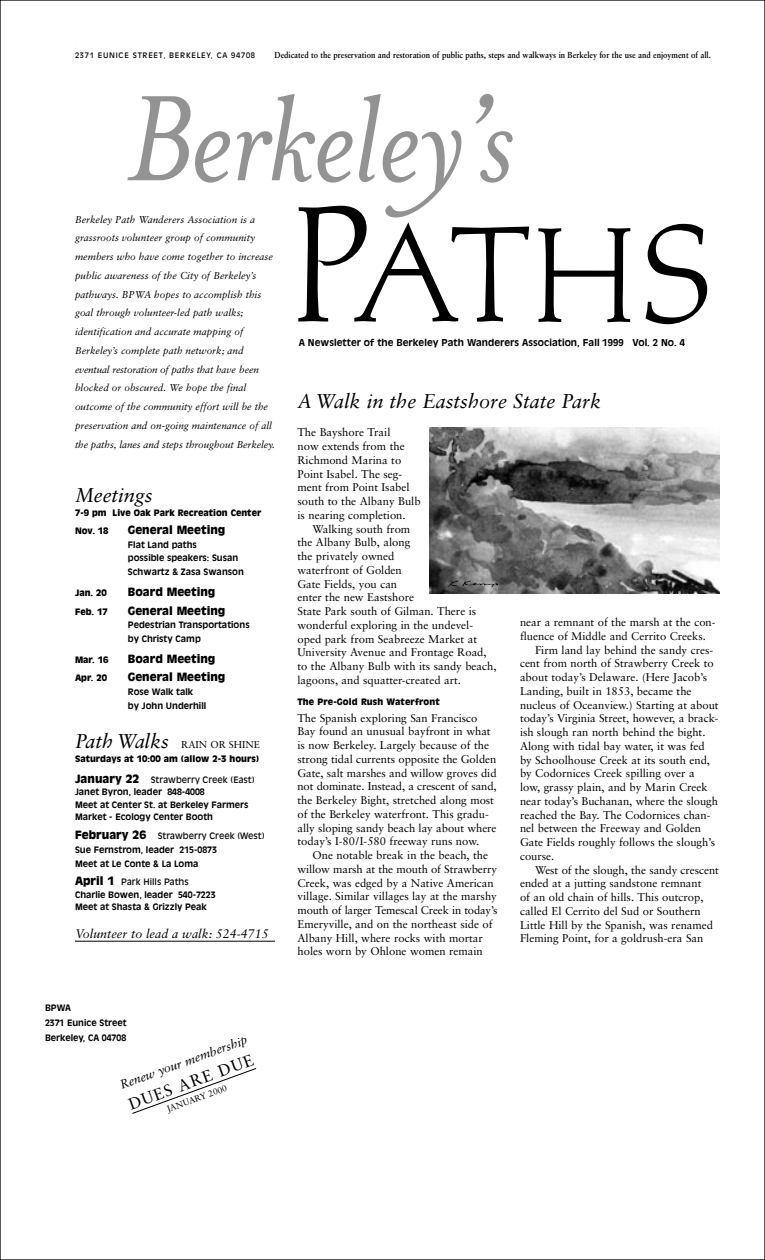
<style>
.page{position:relative;width:765px;height:1260px;background:#fff}
.page>*{position:absolute;margin:0;border:0;box-sizing:border-box;transform-origin:0 0}
.t1{font:italic 140px/141.2px "Mrs Eaves Smart Lig";letter-spacing:-.025em;color:#939393}
.Head{font:italic 20px "Sabon";color:#000}
.Head-2{font:16.25px "Sabon";color:#000}
.Head-3{font:italic 12.5px "Sabon";color:#000}
.BODY_no_indent{font:11.25px/13.8px "Sabon";color:#000}
._2__SUB_2_sans{font:900 11.25px "Antique Olive";color:#000}
.t2{font:italic 10px/18.8px "Sabon";color:#000}
.Head-4{font:10px "Sabon";color:#000}
.t3{font:700 9.38px "Antique Olive";letter-spacing:.005em;color:#000}
.Walks_Body_no_indent{font:700 8.75px/12.5px "Antique Olive";color:#000}
.t4{font:700 8.75px "Sabon";color:#000;scale:.9 1}
._2__SUB_2_sans-2{font:700 8.75px/13.8px "Antique Olive";color:#000}
._2__SUB_2_sans-3{font:900 8.75px "Antique Olive";color:#000}
.Walks_SUB_1st{font:8.75px "Antique Olive";color:#000}
.SUB_1_sans{font:700 8.75px/13.8px "Antique Olive";color:#000}
.Head-5{font:900 8.75px "Antique Olive";color:#000}
.SUB_1_sans-2{font:8.75px "Antique Olive";color:#000}
.SUBHEAD{font:900 8.75px "Antique Olive";letter-spacing:.015em;color:#000}
.Head-6{font:8.75px "Sabon";color:#000}
.t5{font:7.5px "Antique Olive";letter-spacing:.1em;color:#000}
.s1{font-family:"Michelangelo";font-style:normal;font-size:171.25px;color:#000}
.s2{font-family:"Michelangelo";font-style:normal;color:#000}
.s3{font-family:"Michelangelo";font-style:normal;font-size:142.5px;color:#000}
.s4{font-style:italic;font-size:20px}
.s5{font-weight:900;font-size:11.25px}
</style>
<div class="page">
<img style="left:430px;top:428px;width:290px;height:166px">
<hr style="left:75px;top:941px;width:200px;height:1px;background:#000">
<svg style="left:132px;top:1068px;width:125px;height:46px"></svg>
<svg style="left:448px;top:580px;width:50px;height:7px"></svg>
<p class="t5" style="left:75px;top:51px;width:182px">2371 EUNICE STREET, BERKELEY, CA 94708</p>
<p class="t4" style="left:275px;top:49px;width:486px">Dedicated to the preservation and restoration of public paths, steps and walkways in Berkeley for the use and enjoyment of all.</p>
<p class="t1" style="left:286px;top:71px;width:428px;text-indent:-160px">Berkeley’s<br><span class="s1">P</span><span class="s2">ATH</span><span class="s3">S</span></p>
<p class="t2" style="left:75px;top:210px;width:201px">Berkeley Path Wanderers Association is a grassroots volunteer group of community members who have come together to increase public awareness of the City of Berkeley’s pathways. BPWA hopes to accomplish this goal through volunteer-led path walks; identification and accurate mapping of Berkeley’s complete path network; and eventual restoration of paths that have been blocked or obscured. We hope the final outcome of the community effort will be the preservation and on-going maintenance of all the paths, lanes and steps throughout Berkeley.</p>
<p class="t3" style="left:299px;top:337px;width:388px">A Newsletter of the Berkeley Path Wanderers Association, Fall 1999 Vol. 2 No. 4</p>
<p class="Head" style="left:298px;top:390px;width:305px">A Walk in the Eastshore State Park</p>
<p class="BODY_no_indent" style="left:298px;top:425px;width:125px">The Bayshore Trail<br>now extends from the<br>Richmond Marina to<br>Point Isabel. The seg&shy;ment from Point Isabel south to the Albany Bulb is nearing completion.</p>
<p class="BODY_no_indent" style="left:298px;top:522px;width:201px;text-indent:15px">Walking south from<br>the Albany Bulb, along<br>the privately owned<br>waterfront of Golden<br>Gate Fields, you can<br>enter the new Eastshore<br>State Park south of Gilman. There is wonderful exploring in the undevel&shy;oped park from Seabreeze Market at<br>University Avenue and Frontage Road, to the Albany Bulb with its sandy beach, lagoons, and squatter-created art.</p>
<p class="SUBHEAD" style="left:298px;top:697px;width:144px">The Pre-Gold Rush Waterfront</p>
<p class="BODY_no_indent" style="left:298px;top:711px;width:201px">The Spanish exploring San Francisco Bay found an unusual bayfront in what is now Berkeley. Largely because of the strong tidal currents opposite the Golden Gate, salt marshes and willow groves did not dominate. Instead, a crescent of sand, the Berkeley Bight, stretched along most of the Berkeley waterfront. This gradu&shy;ally sloping sandy beach lay about where today’s I-80/I-580 freeway runs now.</p>
<p class="BODY_no_indent" style="left:298px;top:848px;width:202px;text-indent:15px">One notable break in the beach, the willow marsh at the mouth of Strawberry Creek, was edged by a Native American village. Similar villages lay at the marshy mouth of larger Temescal Creek in today’s Emeryville, and on the northeast side of Albany Hill, where rocks with mortar holes worn by Ohlone women remain</p>
<p class="Head" style="left:75px;top:483px;width:79px">Meetings</p>
<p class="_2__SUB_2_sans-3" style="left:75px;top:507px;width:188px">7-9 pm Live Oak Park Recreation Center</p>
<p class="_2__SUB_2_sans-3" style="left:75px;top:525px;width:35px">Nov. 18</p>
<p class="_2__SUB_2_sans" style="left:128px;top:523px;width:99px">General Meeting</p>
<p class="_2__SUB_2_sans-2" style="left:128px;top:537px;width:117px">Flat Land paths<br>possible speakers: Susan<br>Schwartz &amp; Zasa Swanson</p>
<p class="_2__SUB_2_sans-3" style="left:75px;top:588px;width:33px">Jan. 20</p>
<p class="_2__SUB_2_sans" style="left:128px;top:586px;width:89px">Board Meeting</p>
<p class="_2__SUB_2_sans-3" style="left:75px;top:606px;width:34px">Feb. 17</p>
<p class="_2__SUB_2_sans" style="left:128px;top:604px;width:99px">General Meeting</p>
<p class="_2__SUB_2_sans-2" style="left:128px;top:618px;width:123px">Pedestrian Transportations by Christy Camp</p>
<p class="_2__SUB_2_sans-3" style="left:75px;top:655px;width:35px">Mar. 16</p>
<p class="_2__SUB_2_sans" style="left:128px;top:652px;width:89px">Board Meeting</p>
<p class="_2__SUB_2_sans-3" style="left:75px;top:673px;width:34px">Apr. 20</p>
<p class="_2__SUB_2_sans" style="left:128px;top:671px;width:99px">General Meeting</p>
<p class="Walks_Body_no_indent" style="left:128px;top:685px;width:80px;line-height:13.8px">Rose Walk talk by John Underhill</p>
<p class="Head-4" style="left:75px;top:739px;width:187px"><span class="s4">Path Walks</span> RAIN OR SHINE</p>
<p class="Head-5" style="left:75px;top:753px;width:186px">Saturdays at 10:00 am (allow 2-3 hours)</p>
<p class="Walks_SUB_1st" style="left:75px;top:774px;width:181px"><span class="s5">January 22</span> Strawberry Creek (East)</p>
<p class="Walks_Body_no_indent" style="left:75px;top:786px;width:175px">Janet Byron, leader 848-4008<br>Meet at Center St. at Berkeley Farmers<br>Market - Ecology Center Booth</p>
<p class="SUB_1_sans-2" style="left:75px;top:831px;width:191px"><span class="s5">February 26</span> Strawberry Creek (West)</p>
<p class="SUB_1_sans" style="left:75px;top:842px;width:143px">Sue Fernstrom, leader 215-0873<br>Meet at Le Conte &amp; La Loma</p>
<p class="Walks_SUB_1st" style="left:75px;top:877px;width:115px"><span class="s5">April 1</span> Park Hills Paths</p>
<p class="Walks_Body_no_indent" style="left:75px;top:888px;width:142px">Charlie Bowen, leader 540-7223</p>
<p class="Walks_Body_no_indent" style="left:75px;top:901px;width:134px">Meet at Shasta &amp; Grizzly Peak</p>
<p class="Head-3" style="left:75px;top:927px;width:195px">Volunteer to lead a walk: 524-4715</p>
<p class="BODY_no_indent" style="left:520px;top:615px;width:197px">near a remnant of the marsh at the con&shy;fluence of Middle and Cerrito Creeks.</p>
<p class="BODY_no_indent" style="left:520px;top:643px;width:200px;text-indent:15px">Firm land lay behind the sandy cres&shy;cent from north of Strawberry Creek to about today’s Delaware. (Here Jacob’s Landing, built in 1853, became the nucleus of Oceanview.) Starting at about today’s Virginia Street, however, a brack&shy;ish slough ran north behind the bight.<br>Along with tidal bay water, it was fed by Schoolhouse Creek at its south end, by Codornices Creek spilling over a<br>low, grassy plain, and by Marin Creek near today’s Buchanan, where the slough reached the Bay. The Codornices chan&shy;nel between the Freeway and Golden Gate Fields roughly follows the slough’s course.</p>
<p class="BODY_no_indent" style="left:520px;top:863px;width:200px;text-indent:15px">West of the slough, the sandy crescent ended at a jutting sandstone remnant<br>of an old chain of hills. This outcrop, called El Cerrito del Sud or Southern Little Hill by the Spanish, was renamed Fleming Point, for a goldrush-era San</p>
<p class="Walks_Body_no_indent" style="left:45px;top:1001px;width:27px">BPWA</p>
<p class="Walks_Body_no_indent" style="left:45px;top:1016px;width:83px">2371 Eunice Street</p>
<p class="Walks_Body_no_indent" style="left:45px;top:1031px;width:83px">Berkeley, CA 04708</p>
<p class="Head-3" style="left:118px;top:1078px;width:136px;rotate:-20deg">Renew your membership</p>
<p class="Head-2" style="left:126px;top:1095px;width:133px;rotate:-20deg">DUES ARE DUE</p>
<p class="Head-6" style="left:165px;top:1104px;width:65px;rotate:-20deg">JANUARY 2000</p>
</div>
